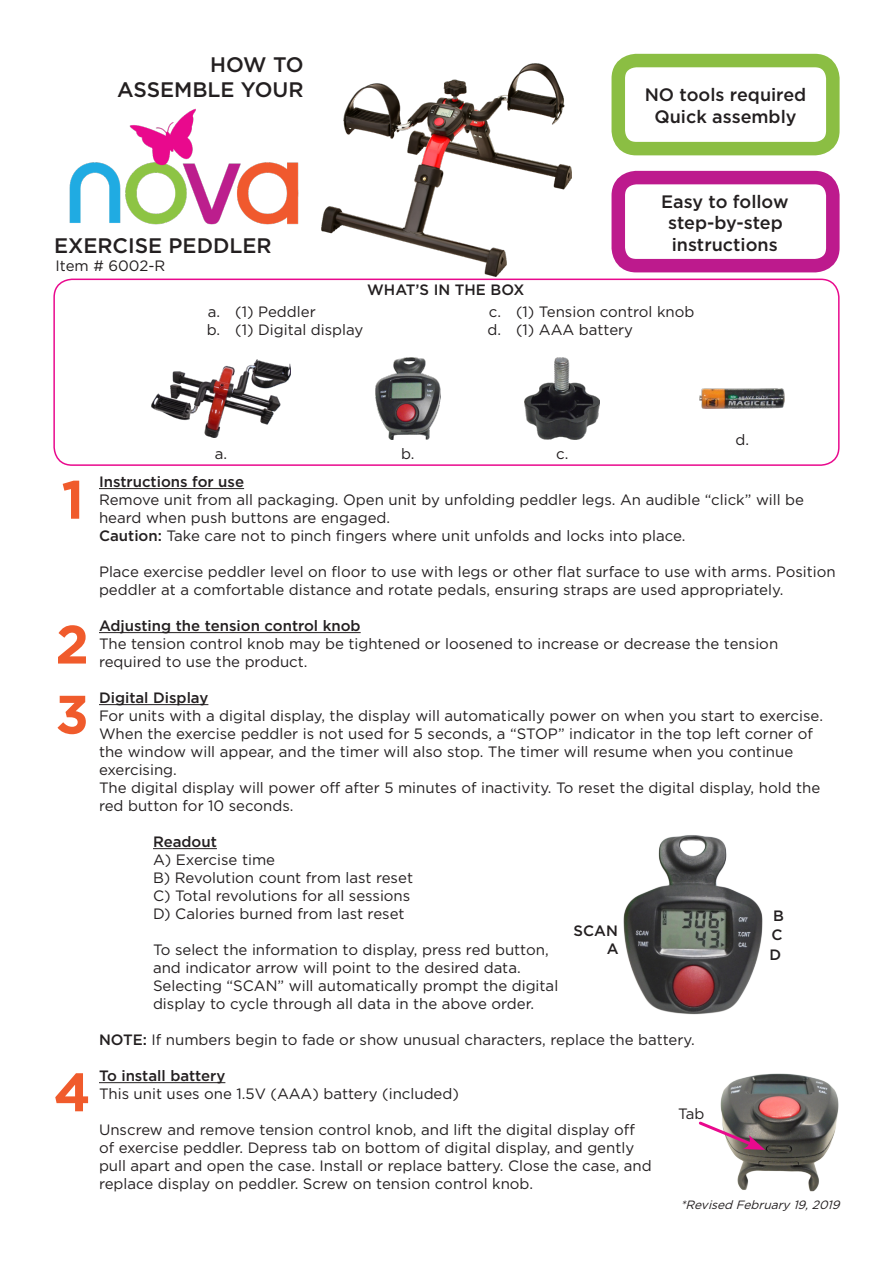
<style>
.page{position:relative;width:893px;height:1263px;background:#fff}
.page>*{position:absolute;margin:0;border:0;box-sizing:border-box;transform-origin:0 0}
.t1{font:700 54px "Gotham";color:#f05b2c}
.t2{font:500 21px/25.2px "Gotham";color:#231f20;text-align:right}
.t3{font:500 18px "Gotham";color:#231f20}
.t4{font:15px/18px "Gotham";color:#231f20}
.t5{font:500 15px "Gotham";color:#231f20}
.t6{font:italic 12px "Gotham";color:#231f20}
.s1{font-weight:500}
</style>
<div class="page">
<img style="left:322px;top:63px;width:249px;height:214px">
<img style="left:69px;top:108px;width:230px;height:117px">
<div style="left:611px;top:171px;width:229px;height:101px;border:14px solid #bd1a8d;border-radius:18px"></div>
<div style="left:611px;top:54px;width:229px;height:101px;border:14px solid #8bbe43;border-radius:18px"></div>
<div style="left:53px;top:279px;width:787px;height:187px;border:2px solid #e9098d;border-radius:18px"></div>
<hr style="left:99px;top:488px;width:145px;height:1px;background:#231f20">
<hr style="left:99px;top:632px;width:262px;height:1px;background:#231f20">
<hr style="left:99px;top:704px;width:109px;height:1px;background:#231f20">
<hr style="left:153px;top:848px;width:64px;height:1px;background:#231f20">
<hr style="left:99px;top:1082px;width:126px;height:1px;background:#231f20">
<img style="left:151px;top:359px;width:140px;height:78px">
<img style="left:375px;top:358px;width:65px;height:81px">
<img style="left:525px;top:358px;width:74px;height:81px">
<img style="left:700px;top:388px;width:84px;height:21px">
<img style="left:623px;top:835px;width:139px;height:180px">
<img style="left:720px;top:1073px;width:118px;height:119px">
<svg style="left:698px;top:1119px;width:67px;height:31px"></svg>
<p class="t2" style="left:117px;top:51px;width:188px">HOW TO<br>ASSEMBLE YOUR</p>
<p class="t2" style="left:54px;top:232px;width:219px">EXERCISE PEDDLER</p>
<p class="t4" style="left:55px;top:256px;width:111px">Item # 6002-R</p>
<p class="t5" style="left:367px;top:281px;width:159px">WHAT’S IN THE BOX</p>
<p class="t3" style="left:645px;top:85px;width:163px">NO tools required</p>
<p class="t3" style="left:654px;top:106px;width:144px">Quick assembly</p>
<p class="t3" style="left:661px;top:191px;width:129px">Easy to follow</p>
<p class="t3" style="left:668px;top:213px;width:116px">step-by-step</p>
<p class="t3" style="left:672px;top:234px;width:107px">instructions</p>
<p class="t4" style="left:208px;top:302px;width:109px">a. (1) Peddler</p>
<p class="t4" style="left:207px;top:320px;width:158px">b. (1) Digital display</p>
<p class="t4" style="left:487px;top:302px;width:208px">c. (1) Tension control knob d. (1) AAA battery</p>
<p class="t1" style="left:61px;top:468px;width:24px">1</p>
<p class="t1" style="left:55px;top:613px;width:35px">2</p>
<p class="t1" style="left:55px;top:683px;width:35px">3</p>
<p class="t1" style="left:54px;top:1061px;width:39px">4</p>
<p class="t4" style="left:215px;top:444px;width:14px">a.</p>
<p class="t4" style="left:401px;top:444px;width:15px">b.</p>
<p class="t4" style="left:556px;top:444px;width:14px">c.</p>
<p class="t4" style="left:735px;top:431px;width:15px">d.</p>
<p class="t5" style="left:99px;top:473px;width:147px">Instructions for use</p>
<p class="t4" style="left:99px;top:490px;width:707px">Remove unit from all packaging. Open unit by unfolding peddler legs. An audible “click” will be heard when push buttons are engaged.</p>
<p class="t4" style="left:99px;top:526px;width:588px"><span class="s1">Caution:</span> Take care not to pinch fingers where unit unfolds and locks into place.</p>
<p class="t4" style="left:99px;top:562px;width:738px">Place exercise peddler level on floor to use with legs or other flat surface to use with arms. Position peddler at a comfortable distance and rotate pedals, ensuring straps are used appropriately.</p>
<p class="t5" style="left:99px;top:617px;width:263px">Adjusting the tension control knob</p>
<p class="t4" style="left:99px;top:634px;width:681px">The tension control knob may be tightened or loosened to increase or decrease the tension required to use the product.</p>
<p class="t5" style="left:99px;top:689px;width:111px">Digital Display</p>
<p class="t4" style="left:99px;top:706px;width:725px">For units with a digital display, the display will automatically power on when you start to exercise.<br>When the exercise peddler is not used for 5 seconds, a “STOP” indicator in the top left corner of the window will appear, and the timer will also stop. The timer will resume when you continue exercising.</p>
<p class="t4" style="left:99px;top:778px;width:723px">The digital display will power off after 5 minutes of inactivity. To reset the digital display, hold the red button for 10 seconds.</p>
<p class="t5" style="left:153px;top:833px;width:65px">Readout</p>
<p class="t4" style="left:153px;top:850px;width:124px">A) Exercise time</p>
<p class="t4" style="left:153px;top:868px;width:262px">B) Revolution count from last reset</p>
<p class="t4" style="left:153px;top:886px;width:259px">C) Total revolutions for all sessions</p>
<p class="t4" style="left:153px;top:904px;width:253px">D) Calories burned from last reset</p>
<p class="t4" style="left:153px;top:940px;width:407px">To select the information to display, press red button, and indicator arrow will point to the desired data.<br>Selecting “SCAN” will automatically prompt the digital display to cycle through all data in the above order.</p>
<p class="t4" style="left:99px;top:1030px;width:597px"><span class="s1">NOTE:</span> If numbers begin to fade or show unusual characters, replace the battery.</p>
<p class="t5" style="left:99px;top:1067px;width:128px">To install battery</p>
<p class="t4" style="left:99px;top:1084px;width:361px">This unit uses one 1.5V (AAA) battery (included)</p>
<p class="t4" style="left:99px;top:1120px;width:554px">Unscrew and remove tension control knob, and lift the digital display off of exercise peddler. Depress tab on bottom of digital display, and gently pull apart and open the case. Install or replace battery. Close the case, and replace display on peddler. Screw on tension control knob.</p>
<p class="t5" style="left:773px;top:907px;width:12px">B</p>
<p class="t5" style="left:772px;top:926px;width:13px">C</p>
<p class="t5" style="left:769px;top:946px;width:13px">D</p>
<p class="t5" style="left:573px;top:923px;width:46px">SCAN</p>
<p class="t5" style="left:607px;top:941px;width:13px">A</p>
<p class="t4" style="left:678px;top:1104px;width:28px">Tab</p>
<p class="t6" style="left:680px;top:1198px;width:164px">*Revised February 19,2019</p>
</div>
